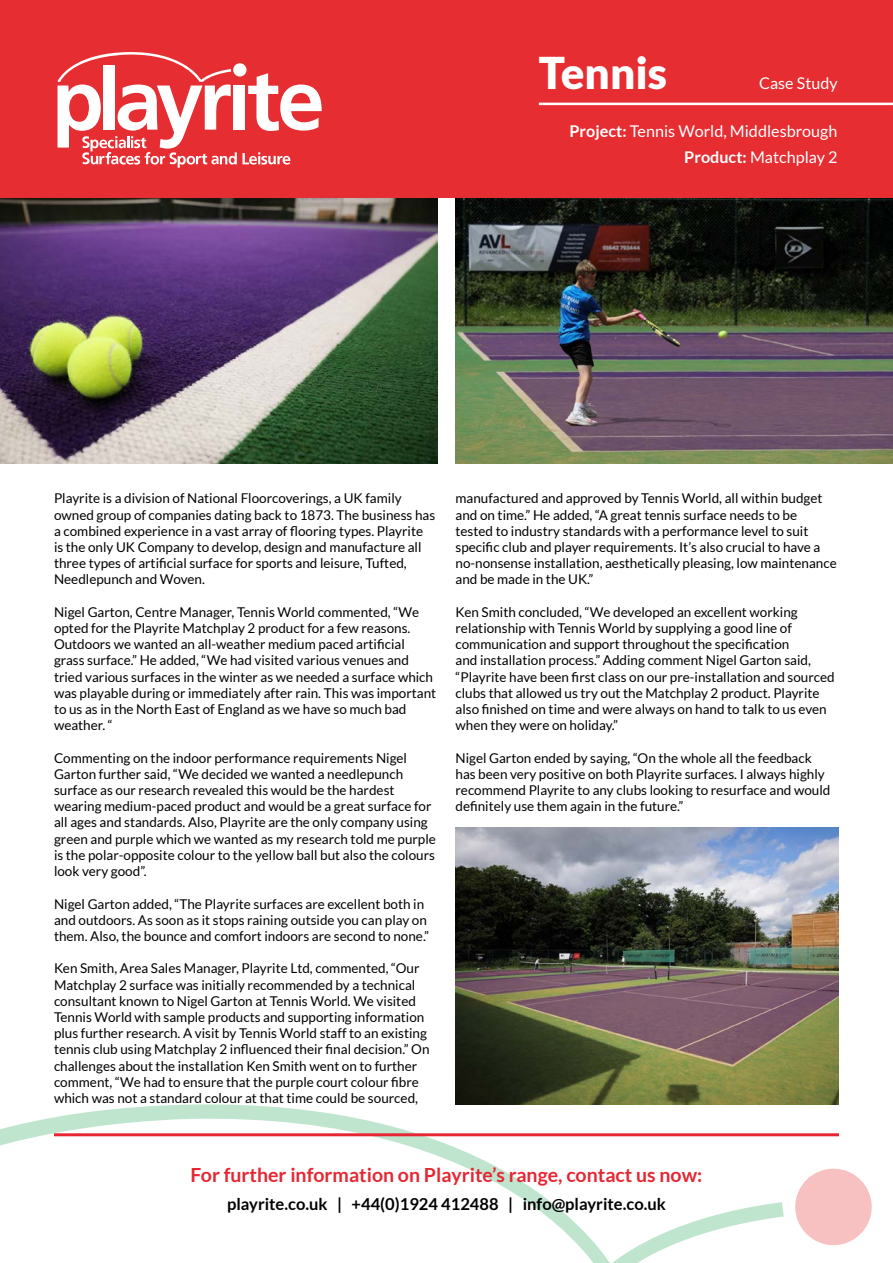
<style>
.page{position:relative;width:893px;height:1263px;background:#fff}
.page>*{position:absolute;margin:0;border:0;box-sizing:border-box;transform-origin:0 0}
.t1{font:900 43.8px "Lato";color:#fff}
.t2{font:700 19.5px "Lato";color:#e62733}
.t3{font:700 16.5px "Lato";color:#000}
.t4{font:16.2px/26.5px "Lato";color:#fff;text-align:right}
.t5{font:16.05px "Lato";color:#fff}
.t6{font:13.5px/16.2px "Lato";color:#000}
.s1{font-weight:700}
</style>
<div class="page">
<svg style="left:0;top:1104px;width:784px;height:159px"></svg>
<div style="left:795px;top:1169px;width:77px;height:76px;background:#f7c0c1;border-radius:50%"></div>
<hr style="left:54px;top:1133px;width:785px;height:3px;background:#e62733">
<img style="left:0;top:198px;width:437px;height:266px">
<img style="left:455px;top:828px;width:384px;height:276px">
<img style="left:455px;top:198px;width:438px;height:266px">
<div style="left:0;top:0;width:893px;height:198px;background:#e62d32"></div>
<svg style="left:58px;top:52px;width:264px;height:116px"></svg>
<hr style="left:539px;top:103px;width:354px;height:2px;background:#fff">
<h1 class="t1" style="left:539px;top:48px;width:130px">Tennis</h1>
<p class="t4" style="left:569px;top:118px;width:270px"><span class="s1">Project:</span> Tennis World, Middlesbrough<br><span class="s1">Product:</span> Matchplay 2</p>
<p class="t5" style="left:759px;top:75px;width:80px">Case Study</p>
<p class="t6" style="left:54px;top:490px;width:383px">Playrite is a division of National Floorcoverings, a UK family owned group of companies dating back to 1873. The business has a combined experience in a vast array of flooring types. Playrite is the only UK Company to develop, design and manufacture all three types of artificial surface for sports and leisure, Tufted, Needlepunch and Woven.</p>
<p class="t6" style="left:54px;top:604px;width:384px">Nigel Garton, Centre Manager, Tennis World commented, “We opted for the Playrite Matchplay 2 product for a few reasons.<br>Outdoors we wanted an all-weather medium paced artificial grass surface.” He added, “We had visited various venues and tried various surfaces in the winter as we needed a surface which was playable during or immediately after rain. This was important to us as in the North East of England as we have so much bad weather. “</p>
<p class="t6" style="left:54px;top:750px;width:383px">Commenting on the indoor performance requirements Nigel Garton further said, “We decided we wanted a needlepunch surface as our research revealed this would be the hardest wearing medium-paced product and would be a great surface for all ages and standards. Also, Playrite are the only company using green and purple which we wanted as my research told me purple is the polar-opposite colour to the yellow ball but also the colours look very good”.</p>
<p class="t6" style="left:54px;top:895px;width:377px">Nigel Garton added, “The Playrite surfaces are excellent both in and outdoors. As soon as it stops raining outside you can play on them. Also, the bounce and comfort indoors are second to none.”</p>
<p class="t6" style="left:54px;top:960px;width:377px">Ken Smith, Area Sales Manager, Playrite Ltd, commented, “Our Matchplay 2 surface was initially recommended by a technical consultant known to Nigel Garton at Tennis World. We visited Tennis World with sample products and supporting information plus further research. A visit by Tennis World staff to an existing tennis club using Matchplay 2 influenced their final decision.” On challenges about the installation Ken Smith went on to further comment, “We had to ensure that the purple court colour fibre which was not a standard colour at that time could be sourced,</p>
<p class="t6" style="left:455px;top:490px;width:383px">manufactured and approved by Tennis World, all within budget and on time.” He added, “A great tennis surface needs to be tested to industry standards with a performance level to suit specific club and player requirements. It’s also crucial to have a no-nonsense installation, aesthetically pleasing, low maintenance and be made in the UK.”</p>
<p class="t6" style="left:455px;top:604px;width:381px">Ken Smith concluded, “We developed an excellent working relationship with Tennis World by supplying a good line of communication and support throughout the specification<br>and installation process.” Adding comment Nigel Garton said, “Playrite have been first class on our pre-installation and sourced clubs that allowed us try out the Matchplay 2 product. Playrite also finished on time and were always on hand to talk to us even when they were on holiday.”</p>
<p class="t6" style="left:455px;top:750px;width:376px">Nigel Garton ended by saying, “On the whole all the feedback has been very positive on both Playrite surfaces. I always highly recommend Playrite to any clubs looking to resurface and would definitely use them again in the future.”</p>
<h2 class="t2" style="left:191px;top:1164px;width:513px">For further information on Playrite’s range, contact us now:</h2>
<p class="t3" style="left:227px;top:1195px;width:440px">playrite.co.uk | +44(0)1924 412488 | info@playrite.co.uk</p>
</div>
